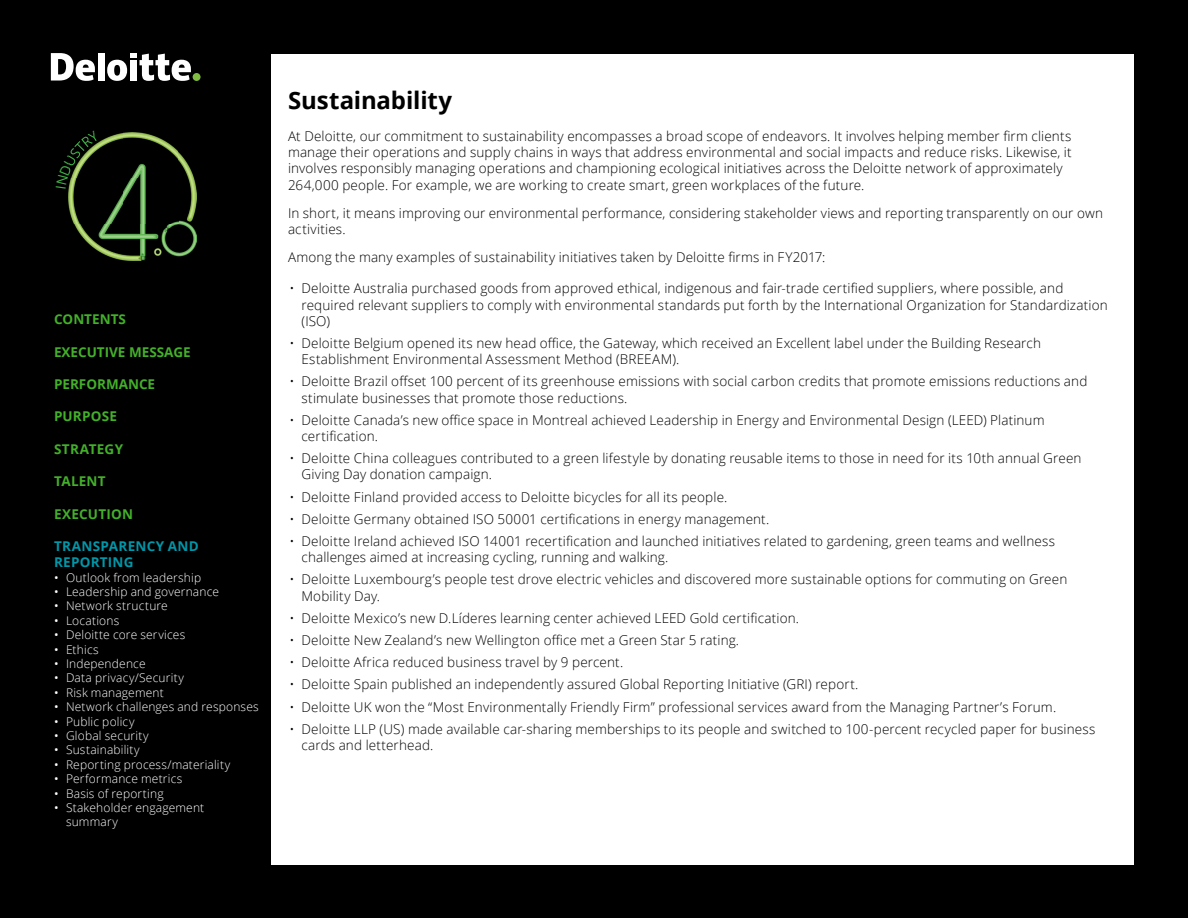
<style>
.page{position:relative;width:1188px;height:918px;background:#000}
.page>*{position:absolute;margin:0;border:0;box-sizing:border-box;transform-origin:0 0}
.t1{font:700 24px "Open Sans";letter-spacing:-.005em;color:#000}
.t2{font:300 13.5px/16.2px "Open Sans";letter-spacing:.01em;color:#000}
.t3{font:700 13.5px "Open Sans";color:#43b02a}
.t4{font:700 13.5px/16.2px "Open Sans";letter-spacing:.02em;color:#0097a9}
.t5{font:700 13.5px "Open Sans";letter-spacing:.02em;color:#43b02a}
.t6{font:300 12px/14.4px "Open Sans";letter-spacing:.015em;color:#fff}
.s1{font-weight:400}
</style>
<div class="page">
<div style="left:193px;top:73px;width:8px;height:8px;background:#81bc42;border-radius:50%"></div>
<div style="left:98px;top:53px;width:7px;height:28px;background:#fff"></div>
<svg style="left:107px;top:53px;width:84px;height:28px"></svg>
<svg style="left:51px;top:53px;width:44px;height:28px"></svg>
<img style="left:68px;top:133px;width:129px;height:128px">
<div style="left:272px;top:54px;width:862px;height:811px;background:#fff"></div>
<svg style="left:68px;top:133px;width:31px;height:56px"></svg>
<p class="t3" style="left:54px;top:310px;width:73px">CONTENTS</p>
<p class="t3" style="left:54px;top:342px;width:138px">EXECUTIVE MESSAGE</p>
<p class="t3" style="left:54px;top:374px;width:103px">PERFORMANCE</p>
<p class="t3" style="left:54px;top:407px;width:65px">PURPOSE</p>
<p class="t5" style="left:54px;top:439px;width:71px">STRATEGY</p>
<p class="t3" style="left:54px;top:472px;width:53px">TALENT</p>
<p class="t3" style="left:54px;top:504px;width:81px">EXECUTION</p>
<p class="t4" style="left:54px;top:538px;width:146px">TRANSPARENCY AND<br>REPORTING</p>
<p class="t6" style="left:54px;top:570px;width:149px"><span class="s1">•</span> Outlook from leadership</p>
<p class="t6" style="left:54px;top:584px;width:167px"><span class="s1">•</span> Leadership and governance</p>
<p class="t6" style="left:54px;top:598px;width:115px"><span class="s1">•</span> Network structure</p>
<p class="t6" style="left:54px;top:613px;width:67px"><span class="s1">•</span> Locations</p>
<p class="t6" style="left:54px;top:627px;width:133px"><span class="s1">•</span> Deloitte core services</p>
<p class="t6" style="left:54px;top:642px;width:46px"><span class="s1">•</span> Ethics</p>
<p class="t6" style="left:54px;top:656px;width:93px"><span class="s1">•</span> Independence</p>
<p class="t6" style="left:54px;top:670px;width:132px"><span class="s1">•</span> Data privacy/Security</p>
<p class="t6" style="left:54px;top:685px;width:111px"><span class="s1">•</span> Risk management</p>
<p class="t6" style="left:54px;top:699px;width:206px"><span class="s1">•</span> Network challenges and responses</p>
<p class="t6" style="left:54px;top:714px;width:82px"><span class="s1">•</span> Public policy</p>
<p class="t6" style="left:54px;top:728px;width:96px"><span class="s1">•</span> Global security</p>
<p class="t6" style="left:54px;top:742px;width:87px"><span class="s1">•</span> Sustainability</p>
<p class="t6" style="left:54px;top:757px;width:178px"><span class="s1">•</span> Reporting process/materiality</p>
<p class="t6" style="left:54px;top:771px;width:130px"><span class="s1">•</span> Performance metrics</p>
<p class="t6" style="left:54px;top:786px;width:111px"><span class="s1">•</span> Basis of reporting</p>
<p class="t6" style="left:66px;top:800px;width:140px;text-indent:-12px"><span class="s1">•</span> Stakeholder engagement summary</p>
<h1 class="t1" style="left:288px;top:83px;width:166px">Sustainability</h1>
<p class="t2" style="left:288px;top:128px;width:785px">At Deloitte, our commitment to sustainability encompasses a broad scope of endeavors. It involves helping member firm clients manage their operations and supply chains in ways that address environmental and social impacts and reduce risks. Likewise, it involves responsibly managing operations and championing ecological initiatives across the Deloitte network of approximately 264,000 people. For example, we are working to create smart, green workplaces of the future.</p>
<p class="t2" style="left:288px;top:205px;width:817px">In short, it means improving our environmental performance, considering stakeholder views and reporting transparently on our own activities.</p>
<p class="t2" style="left:288px;top:249px;width:539px">Among the many examples of sustainability initiatives taken by Deloitte firms in FY2017:</p>
<p class="t2" style="left:302px;top:280px;width:808px;text-indent:-12px">• Deloitte Australia purchased goods from approved ethical, indigenous and fair-trade certified suppliers, where possible, and required relevant suppliers to comply with environmental standards put forth by the International Organization for Standardization (ISO)</p>
<p class="t2" style="left:302px;top:335px;width:741px;text-indent:-12px">• Deloitte Belgium opened its new head office, the Gateway, which received an Excellent label under the Building Research<br>Establishment Environmental Assessment Method (BREEAM).</p>
<p class="t2" style="left:302px;top:373px;width:787px;text-indent:-12px">• Deloitte Brazil offset 100 percent of its greenhouse emissions with social carbon credits that promote emissions reductions and stimulate businesses that promote those reductions.</p>
<p class="t2" style="left:302px;top:411px;width:745px;text-indent:-12px">• Deloitte Canada’s new office space in Montreal achieved Leadership in Energy and Environmental Design (LEED) Platinum certification.</p>
<p class="t2" style="left:302px;top:450px;width:782px;text-indent:-12px">• Deloitte China colleagues contributed to a green lifestyle by donating reusable items to those in need for its 10th annual Green<br>Giving Day donation campaign.</p>
<p class="t2" style="left:289px;top:488px;width:439px">• Deloitte Finland provided access to Deloitte bicycles for all its people.</p>
<p class="t2" style="left:289px;top:510px;width:481px">• Deloitte Germany obtained ISO 50001 certifications in energy management.</p>
<p class="t2" style="left:302px;top:533px;width:755px;text-indent:-12px">• Deloitte Ireland achieved ISO 14001 recertification and launched initiatives related to gardening, green teams and wellness challenges aimed at increasing cycling, running and walking.</p>
<p class="t2" style="left:302px;top:571px;width:767px;text-indent:-12px">• Deloitte Luxembourg’s people test drove electric vehicles and discovered more sustainable options for commuting on Green<br>Mobility Day.</p>
<p class="t2" style="left:289px;top:609px;width:511px">• Deloitte Mexico’s new D.Líderes learning center achieved LEED Gold certification.</p>
<p class="t2" style="left:289px;top:632px;width:451px">• Deloitte New Zealand’s new Wellington office met a Green Star 5 rating.</p>
<p class="t2" style="left:289px;top:654px;width:335px">• Deloitte Africa reduced business travel by 9 percent.</p>
<p class="t2" style="left:289px;top:676px;width:570px">• Deloitte Spain published an independently assured Global Reporting Initiative (GRI) report.</p>
<p class="t2" style="left:289px;top:698px;width:768px">• Deloitte UK won the “Most Environmentally Friendly Firm” professional services award from the Managing Partner’s Forum.</p>
<p class="t2" style="left:302px;top:720px;width:795px;text-indent:-12px">• Deloitte LLP (US) made available car-sharing memberships to its people and switched to 100-percent recycled paper for business cards and letterhead.</p>
</div>
